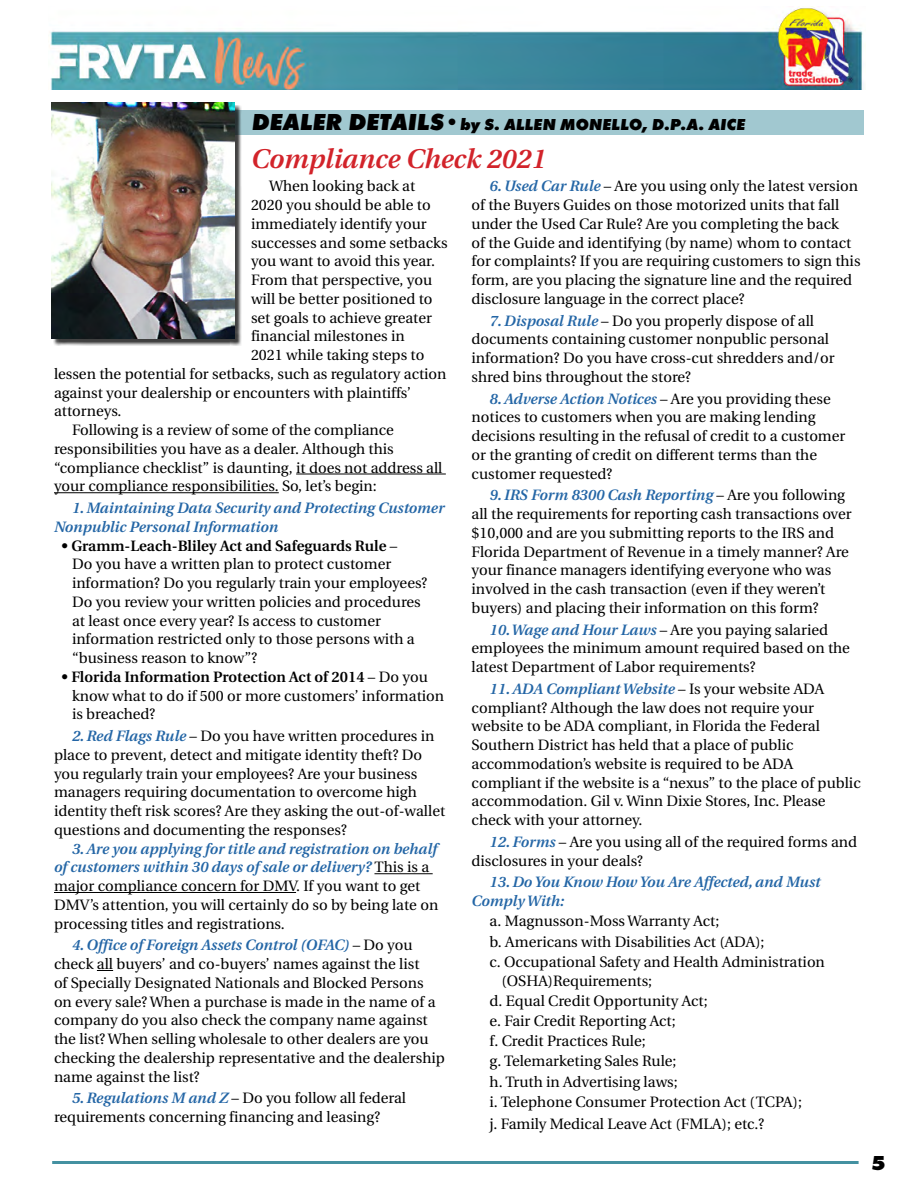
<style>
.page{position:relative;width:918px;height:1188px;background:#fff}
.page>*{position:absolute;margin:0;border:0;box-sizing:border-box;transform-origin:0 0}
.t1{font:italic 600 27px "Utopia";color:#d2232a}
.t2{font:800 21px "Futura T";color:#000}
.t3{font:italic 800 16.5px "Futura T";color:#000}
.t4{font:15px/18.8px "Utopia";color:#000}
.t5{font:italic 600 15px/18.8px "Utopia";color:#2466a6}
.s1{font-size:24px}
.s2{font-weight:600}
.s3{font-weight:600;font-style:italic;color:#2466a6}
</style>
<div class="page">
<hr style="left:52px;top:1161px;width:807px;height:3px;background:#4491a1">
<img style="left:50px;top:8px;width:814px;height:82px">
<div style="left:220px;top:111px;width:644px;height:24px;background:#a1c8d0"></div>
<div style="left:53px;top:105px;width:189px;height:241px;background:#000;opacity:.75"></div>
<img style="left:52px;top:103px;width:183px;height:235px">
<hr style="left:296px;top:474px;width:150px;height:1px;background:#000">
<hr style="left:54px;top:492px;width:225px;height:1px;background:#000">
<hr style="left:374px;top:873px;width:59px;height:1px;background:#000">
<hr style="left:54px;top:892px;width:242px;height:1px;background:#000">
<svg style="left:97px;top:970px;width:16px;height:1px"></svg>
<p class="t3" style="left:251px;top:115px;width:495px"><span class="s1">DEALER DETAILS•</span>by S. ALLEN MONELLO, D.P.A. AICE</p>
<h1 class="t1" style="left:251px;top:144px;width:297px">Compliance Check 2021</h1>
<p class="t4" style="left:269px;top:177px;width:148px">When looking back at</p>
<p class="t4" style="left:251px;top:196px;width:181px">2020 you should be able to</p>
<p class="t4" style="left:251px;top:215px;width:177px">immediately identify your</p>
<p class="t4" style="left:251px;top:233px;width:198px">successes and some setbacks</p>
<p class="t4" style="left:251px;top:252px;width:186px">you want to avoid this year.</p>
<p class="t4" style="left:251px;top:271px;width:183px">From that perspective, you</p>
<p class="t4" style="left:251px;top:290px;width:183px">will be better positioned to</p>
<p class="t4" style="left:251px;top:308px;width:183px">set goals to achieve greater</p>
<p class="t4" style="left:251px;top:327px;width:155px">financial milestones in</p>
<p class="t4" style="left:251px;top:346px;width:175px">2021 while taking steps to</p>
<p class="t4" style="left:54px;top:365px;width:394px">lessen the potential for setbacks, such as regulatory action</p>
<p class="t4" style="left:54px;top:383px;width:358px">against your dealership or encounters with plaintiffs’</p>
<p class="t4" style="left:54px;top:402px;width:69px">attorneys.</p>
<p class="t4" style="left:72px;top:421px;width:324px">Following is a review of some of the compliance</p>
<p class="t4" style="left:54px;top:440px;width:341px">responsibilities you have as a dealer. Although this</p>
<p class="t4" style="left:54px;top:458px;width:390px">“compliance checklist” is daunting, it does not address all</p>
<p class="t4" style="left:54px;top:477px;width:324px">your compliance responsibilities. So, let’s begin:</p>
<p class="t5" style="left:54px;top:499px;width:392px;text-indent:18px">1. Maintaining Data Security and Protecting Customer<br>Nonpublic Personal Information</p>
<p class="t4" style="left:72px;top:536px;width:357px;text-indent:-10px"><span class="s2">• Gramm-Leach-Bliley Act and Safeguards Rule</span> –<br>Do you have a written plan to protect customer information? Do you regularly train your employees?<br>Do you review your written policies and procedures at least once every year? Is access to customer information restricted only to those persons with a “business reason to know”?</p>
<p class="t4" style="left:72px;top:668px;width:374px;text-indent:-10px"><span class="s2">• Florida Information Protection Act of 2014</span> – Do you know what to do if 500 or more customers’ information is breached?</p>
<p class="t4" style="left:54px;top:727px;width:393px;text-indent:18px"><span class="s3">2. Red Flags Rule</span> – Do you have written procedures in place to prevent, detect and mitigate identity theft? Do you regularly train your employees? Are your business managers requiring documentation to overcome high identity theft risk scores? Are they asking the out-of-wallet questions and documenting the responses?</p>
<p class="t4" style="left:54px;top:839px;width:386px;text-indent:18px"><span class="s3">3. Are you applying for title and registration on behalf of customers within 30 days of sale or delivery?</span> This is a major compliance concern for DMV. If you want to get DMV’s attention, you will certainly do so by being late on processing titles and registrations.</p>
<p class="t4" style="left:54px;top:936px;width:392px;text-indent:18px"><span class="s3">4. Office of Foreign Assets Control (OFAC)</span> – Do you check all buyers’ and co-buyers’ names against the list<br>of Specially Designated Nationals and Blocked Persons on every sale? When a purchase is made in the name of a company do you also check the company name against the list? When selling wholesale to other dealers are you checking the dealership representative and the dealership name against the list?</p>
<p class="t4" style="left:54px;top:1089px;width:354px;text-indent:18px"><span class="s3">5. Regulations M and Z</span> – Do you follow all federal requirements concerning financing and leasing?</p>
<p class="t4" style="left:472px;top:177px;width:390px;text-indent:18px"><span class="s3">6. Used Car Rule</span> – Are you using only the latest version of the Buyers Guides on those motorized units that fall under the Used Car Rule? Are you completing the back<br>of the Guide and identifying (by name) whom to contact for complaints? If you are requiring customers to sign this form, are you placing the signature line and the required disclosure language in the correct place?</p>
<p class="t4" style="left:472px;top:311px;width:364px;text-indent:18px"><span class="s3">7. Disposal Rule</span> – Do you properly dispose of all documents containing customer nonpublic personal information? Do you have cross-cut shredders and/or shred bins throughout the store?</p>
<p class="t4" style="left:472px;top:389px;width:375px;text-indent:18px"><span class="s3">8. Adverse Action Notices</span> – Are you providing these notices to customers when you are making lending decisions resulting in the refusal of credit to a customer or the granting of credit on different terms than the customer requested?</p>
<p class="t4" style="left:472px;top:486px;width:382px;text-indent:18px"><span class="s3">9. IRS Form 8300 Cash Reporting</span> – Are you following all the requirements for reporting cash transactions over $10,000 and are you submitting reports to the IRS and Florida Department of Revenue in a timely manner? Are your finance managers identifying everyone who was involved in the cash transaction (even if they weren’t buyers) and placing their information on this form?</p>
<p class="t4" style="left:472px;top:620px;width:380px;text-indent:18px"><span class="s3">10. Wage and Hour Laws</span> – Are you paying salaried employees the minimum amount required based on the latest Department of Labor requirements?</p>
<p class="t4" style="left:472px;top:680px;width:391px;text-indent:18px"><span class="s3">11. ADA Compliant Website</span> – Is your website ADA compliant? Although the law does not require your website to be ADA compliant, in Florida the Federal Southern District has held that a place of public accommodation’s website is required to be ADA compliant if the website is a “nexus” to the place of public accommodation. Gil v. Winn Dixie Stores, Inc. Please check with your attorney.</p>
<p class="t4" style="left:472px;top:833px;width:387px;text-indent:18px"><span class="s3">12. Forms</span> – Are you using all of the required forms and disclosures in your deals?</p>
<p class="t5" style="left:472px;top:873px;width:350px;text-indent:18px">13. Do You Know How You Are Affected, and Must<br>Comply With:</p>
<p class="t4" style="left:490px;top:911px;width:337px;line-height:20.2px">a. Magnusson-Moss Warranty Act;<br>b. Americans with Disabilities Act (ADA);<br>c. Occupational Safety and Health Administration</p>
<p class="t4" style="left:490px;top:971px;width:314px;line-height:20.2px;text-indent:12px">(OSHA)Requirements;<br>d. Equal Credit Opportunity Act;<br>e. Fair Credit Reporting Act;<br>f. Credit Practices Rule;<br>g. Telemarketing Sales Rule;<br>h. Truth in Advertising laws;<br>i. Telephone Consumer Protection Act (TCPA);</p>
<p class="t4" style="left:490px;top:1115px;width:276px">j. Family Medical Leave Act (FMLA); etc.?</p>
<h2 class="t2" style="left:871px;top:1150px;width:16px">5</h2>
</div>
